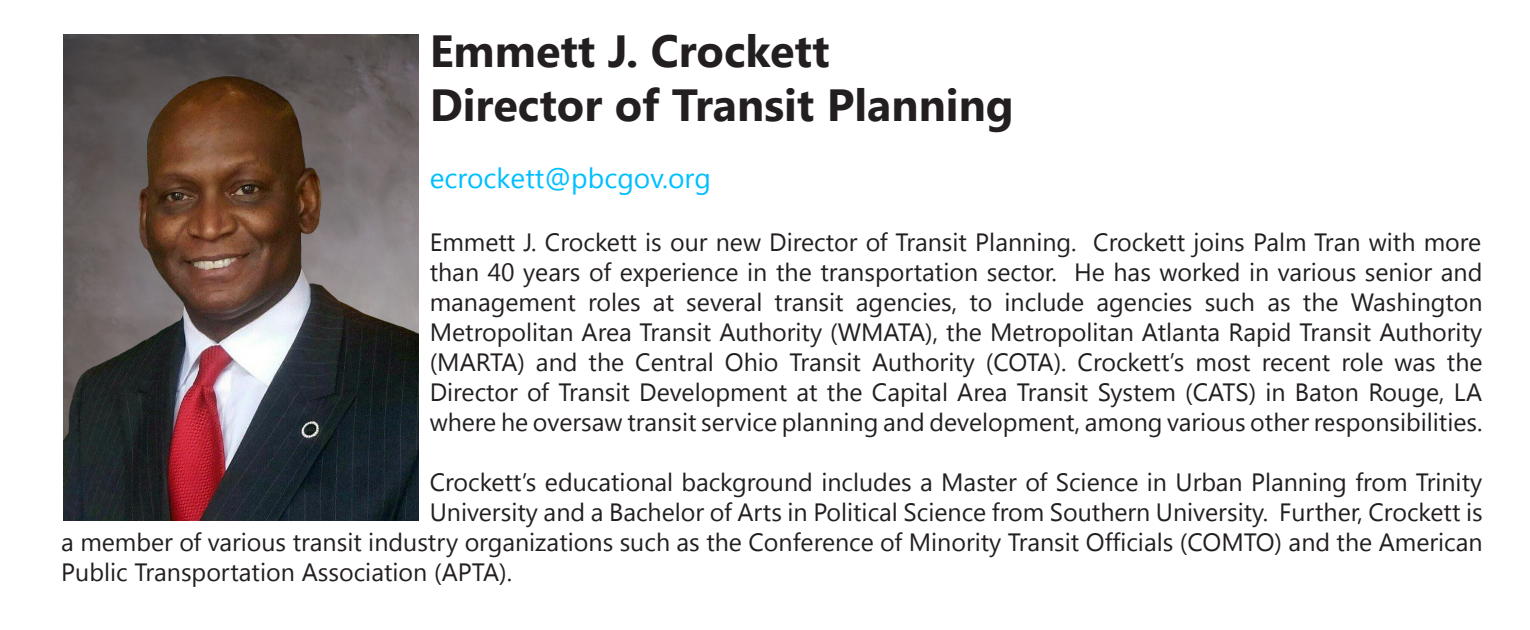
<style>
.page{position:relative;width:1530px;height:630px;background:#fff}
.page>*{position:absolute;margin:0;border:0;box-sizing:border-box;transform-origin:0 0}
.t1{font:700 45px/54px "Segoe UI";color:#231f20}
.t2{font:28px "Segoe UI";color:#00bfff}
.t3{font:25px/30px "Segoe UI";color:#231f20;text-align:justify}
</style>
<div class="page">
<img style="left:64px;top:34px;width:355px;height:486px">
<p class="t1" style="left:430px;top:22px;width:586px">Emmett J. Crockett<br>Director of Transit Planning</p>
<p class="t2" style="left:430px;top:159px;width:283px">ecrockett@pbcgov.org</p>
<p class="t3" style="left:430px;top:226px;width:1054px">Emmett J. Crockett is our new Director of Transit Planning. Crockett joins Palm Tran with more than 40 years of experience in the transportation sector. He has worked in various senior and management roles at several transit agencies, to include agencies such as the Washington Metropolitan Area Transit Authority (WMATA), the Metropolitan Atlanta Rapid Transit Authority (MARTA) and the Central Ohio Transit Authority (COTA). Crockett’s most recent role was the Director of Transit Development at the Capital Area Transit System (CATS) in Baton Rouge, LA where he oversaw transit service planning and development, among various other responsibilities.</p>
<p class="t3" style="left:430px;top:466px;width:1054px">Crockett’s educational background includes a Master of Science in Urban Planning from Trinity</p>
<p class="t3" style="left:430px;top:496px;width:1055px">University and a Bachelor of Arts in Political Science from Southern University. Further, Crockett is</p>
<p class="t3" style="left:61px;top:526px;width:1423px">a member of various transit industry organizations such as the Conference of Minority Transit Officials (COMTO) and the American</p>
<p class="t3" style="left:61px;top:556px;width:453px">Public Transportation Association (APTA).</p>
</div>
